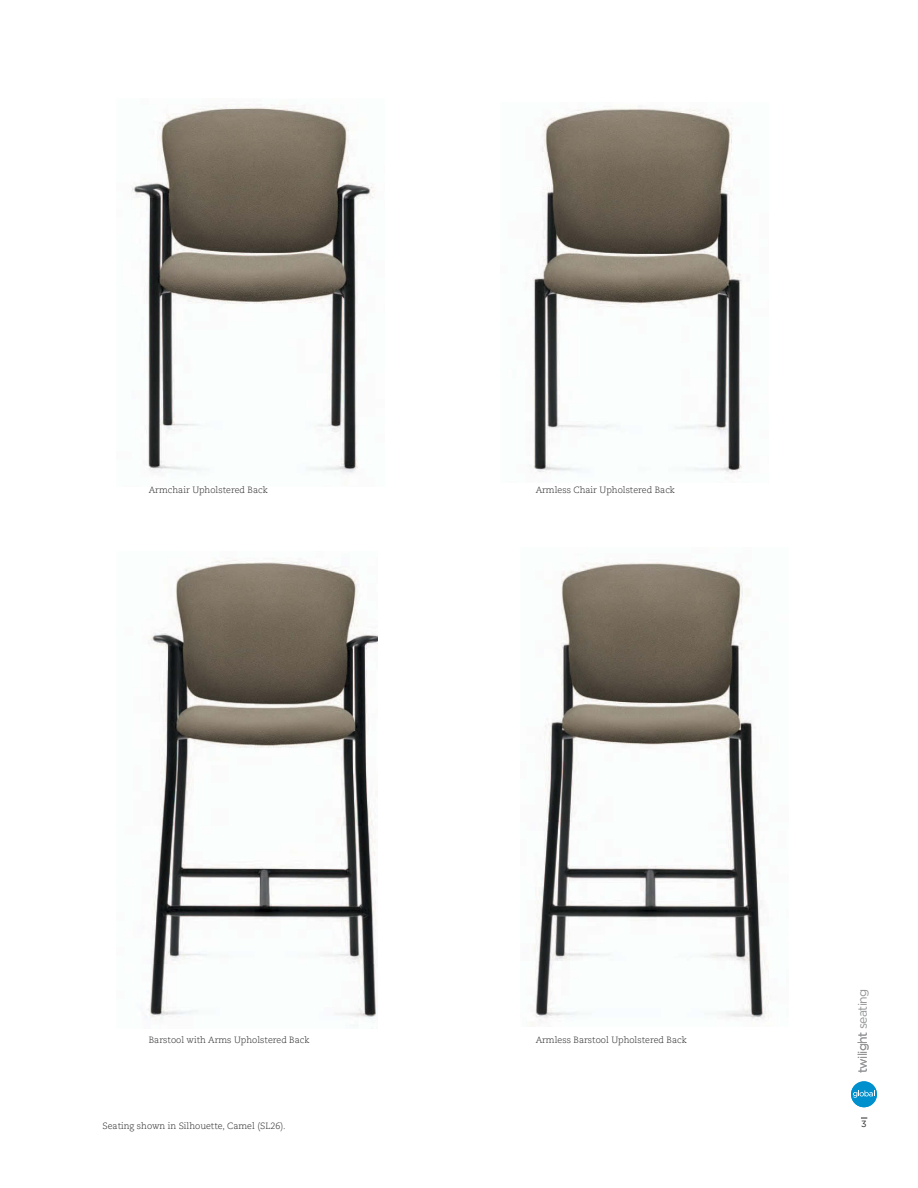
<style>
.page{position:relative;width:918px;height:1188px;background:#fff}
.page>*{position:absolute;margin:0;border:0;box-sizing:border-box;transform-origin:0 0}
.t1{font:12.3px "Gotham";letter-spacing:-.05em;color:#929496}
.t2{font:300 9px "Caecilia LT Std";color:#272425}
.t3{font:9px "Gotham";color:#272425}
</style>
<div class="page">
<img style="left:131px;top:105px;width:244px;height:368px">
<img style="left:533px;top:108px;width:210px;height:365px">
<img style="left:146px;top:558px;width:231px;height:462px">
<img style="left:531px;top:562px;width:238px;height:465px">
<div style="left:851px;top:1081px;width:26px;height:26px;background:#0090cd;border-radius:50%"></div>
<svg style="left:853px;top:1090px;width:22px;height:8px"></svg>
<p class="t2" style="left:149px;top:485px;width:121px">Armchair Upholstered Back</p>
<p class="t2" style="left:536px;top:485px;width:141px">Armless Chair Upholstered Back</p>
<p class="t2" style="left:149px;top:1035px;width:162px">Barstool with Arms Upholstered Back</p>
<p class="t2" style="left:536px;top:1035px;width:153px">Armless Barstool Upholstered Back</p>
<h1 class="t1" style="left:854px;top:1073px;width:86px;rotate:-90deg">twilight seating</h1>
<p class="t2" style="left:103px;top:1120px;width:185px">Seating shown in Silhouette, Camel (SL26).</p>
<p class="t3" style="left:861px;top:1119px;width:7px">3</p>
</div>
